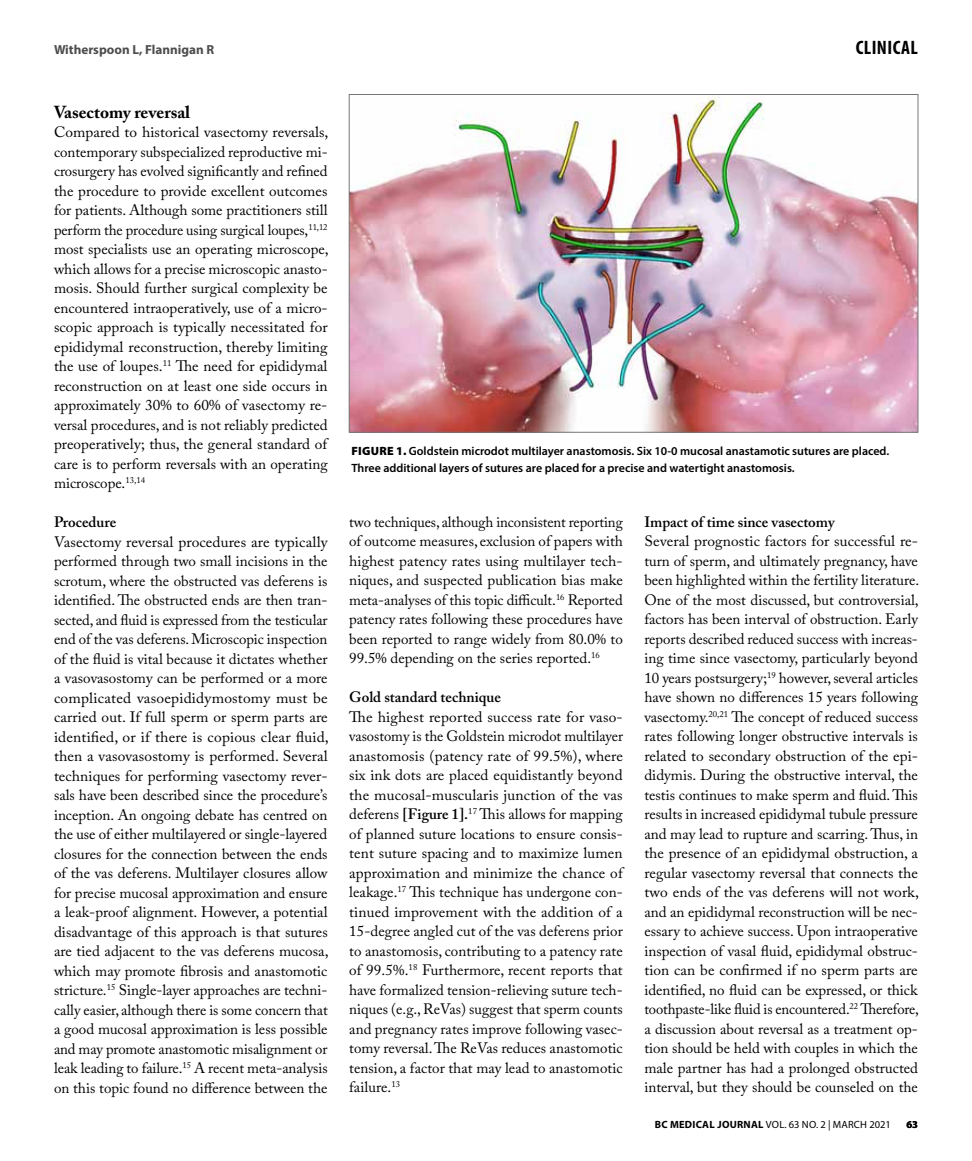
<style>
.page{position:relative;width:972px;height:1161px;background:#fff}
.page>*{position:absolute;margin:0;border:0;box-sizing:border-box;transform-origin:0 0}
.t1{font:700 condensed 19.5px "Myriad Pro";letter-spacing:.02em;color:#000}
.t2{font:700 17.25px "Adobe Caslon Pro";color:#000}
.t3{font:15px/19.5px "Adobe Caslon Pro";color:#000;text-align:justify}
.t4{font:600 15px "Adobe Caslon Pro";color:#000}
.t5{font:700 13.2px "Myriad Pro";color:#4d4d4f}
.t6{font:600 12px/16.5px "Myriad Pro";color:#000}
.t7{font:10.5px "Myriad Pro";letter-spacing:.02em;color:#000}
.t8{font:700 10.5px "Myriad Pro";color:#000}
.s1{font-weight:900}
.s2{font-weight:600}
.s3{font-weight:700}
</style>
<div class="page">
<img style="left:351px;top:97px;width:565px;height:334px">
<p class="t5" style="left:54px;top:41px;width:162px">Witherspoon L, Flannigan R</p>
<h1 class="t1" style="left:856px;top:35px;width:63px">CLINICAL</h1>
<p class="t2" style="left:54px;top:102px;width:138px">Vasectomy reversal</p>
<p class="t3" style="left:54px;top:123px;width:276px">Compared to historical vasectomy reversals, contemporary subspecialized reproductive mi&shy;crosurgery has evolved significantly and refined the procedure to provide excellent outcomes for patients. Although some practitioners still perform the procedure using surgical loupes,<sup>11,12 </sup>most specialists use an operating microscope, which allows for a precise microscopic anasto&shy;mosis. Should further surgical complexity be encountered intraoperatively, use of a micro&shy;scopic approach is typically necessitated for epididymal reconstruction, thereby limiting the use of loupes.<sup>11</sup> The need for epididymal reconstruction on at least one side occurs in approximately 30% to 60% of vasectomy re&shy;versal procedures, and is not reliably predicted preoperatively; thus, the general standard of care is to perform reversals with an operating microscope.<sup>13,14</sup></p>
<p class="t4" style="left:54px;top:514px;width:64px">Procedure</p>
<p class="t3" style="left:54px;top:532px;width:276px">Vasectomy reversal procedures are typically performed through two small incisions in the scrotum, where the obstructed vas deferens is identified. The obstructed ends are then tran&shy;sected, and fluid is expressed from the testicular end of the vas deferens. Microscopic inspection of the fluid is vital because it dictates whether a vasovasostomy can be performed or a more complicated vasoepididymostomy must be carried out. If full sperm or sperm parts are identified, or if there is copious clear fluid, then a vasovasostomy is performed. Several techniques for performing vasectomy rever&shy;sals have been described since the procedure’s inception. An ongoing debate has centred on the use of either multilayered or single-layered closures for the connection between the ends of the vas deferens. Multilayer closures allow for precise mucosal approximation and ensure a leak-proof alignment. However, a potential disadvantage of this approach is that sutures are tied adjacent to the vas deferens mucosa, which may promote fibrosis and anastomotic stricture.<sup>15</sup> Single-layer approaches are techni&shy;cally easier, although there is some concern that a good mucosal approximation is less possible and may promote anastomotic misalignment or leak leading to failure.<sup>15</sup> A recent meta-analysis on this topic found no difference between the</p>
<p class="t6" style="left:351px;top:443px;width:539px"><span class="s1">FIGURE 1.</span> Goldstein microdot multilayer anastomosis. Six 10-0 mucosal anastamotic sutures are placed.<br>Three additional layers of sutures are placed for a precise and watertight anastomosis.</p>
<p class="t3" style="left:349px;top:512px;width:275px">two techniques, although inconsistent reporting of outcome measures, exclusion of papers with highest patency rates using multilayer tech&shy;niques, and suspected publication bias make meta-analyses of this topic difficult.<sup>16</sup> Reported patency rates following these procedures have been reported to range widely from 80.0% to 99.5% depending on the series reported.<sup>16</sup></p>
<p class="t4" style="left:349px;top:688px;width:153px">Gold standard technique</p>
<p class="t3" style="left:349px;top:707px;width:275px">The highest reported success rate for vaso&shy;vasostomy is the Goldstein microdot multilayer anastomosis (patency rate of 99.5%), where six ink dots are placed equidistantly beyond the mucosal-muscularis junction of the vas deferens <span class="s2">[Figure 1].</span><sup>17</sup> This allows for mapping of planned suture locations to ensure consis&shy;tent suture spacing and to maximize lumen approximation and minimize the chance of leakage.<sup>17</sup> This technique has undergone con&shy;tinued improvement with the addition of a 15-degree angled cut of the vas deferens prior to anastomosis, contributing to a patency rate of 99.5%.<sup>18</sup> Furthermore, recent reports that have formalized tension-relieving suture tech&shy;niques (e.g., ReVas) suggest that sperm counts and pregnancy rates improve following vasec&shy;tomy reversal. The ReVas reduces anastomotic tension, a factor that may lead to anastomotic failure.<sup>13</sup></p>
<p class="t4" style="left:644px;top:513px;width:192px">Impact of time since vasectomy</p>
<p class="t3" style="left:644px;top:531px;width:276px">Several prognostic factors for successful re&shy;turn of sperm, and ultimately pregnancy, have been highlighted within the fertility literature.<br>One of the most discussed, but controversial, factors has been interval of obstruction. Early reports described reduced success with increas&shy;ing time since vasectomy, particularly beyond 10 years postsurgery;<sup>19</sup> however, several articles have shown no differences 15 years following vasectomy.<sup>20,21</sup> The concept of reduced success rates following longer obstructive intervals is related to secondary obstruction of the epi&shy;didymis. During the obstructive interval, the testis continues to make sperm and fluid. This results in increased epididymal tubule pressure and may lead to rupture and scarring. Thus, in the presence of an epididymal obstruction, a regular vasectomy reversal that connects the two ends of the vas deferens will not work, and an epididymal reconstruction will be nec&shy;essary to achieve success. Upon intraoperative inspection of vasal fluid, epididymal obstruc&shy;tion can be confirmed if no sperm parts are identified, no fluid can be expressed, or thick toothpaste-like fluid is encountered.<sup>22</sup> Therefore, a discussion about reversal as a treatment op&shy;tion should be held with couples in which the male partner has had a prolonged obstructed interval, but they should be counseled on the</p>
<p class="t7" style="left:655px;top:1118px;width:238px"><span class="s3">BC Medical Journal</span> VOL. 63 NO. 2 | MARCH 2021</p>
<p class="t8" style="left:906px;top:1118px;width:13px">63</p>
</div>
